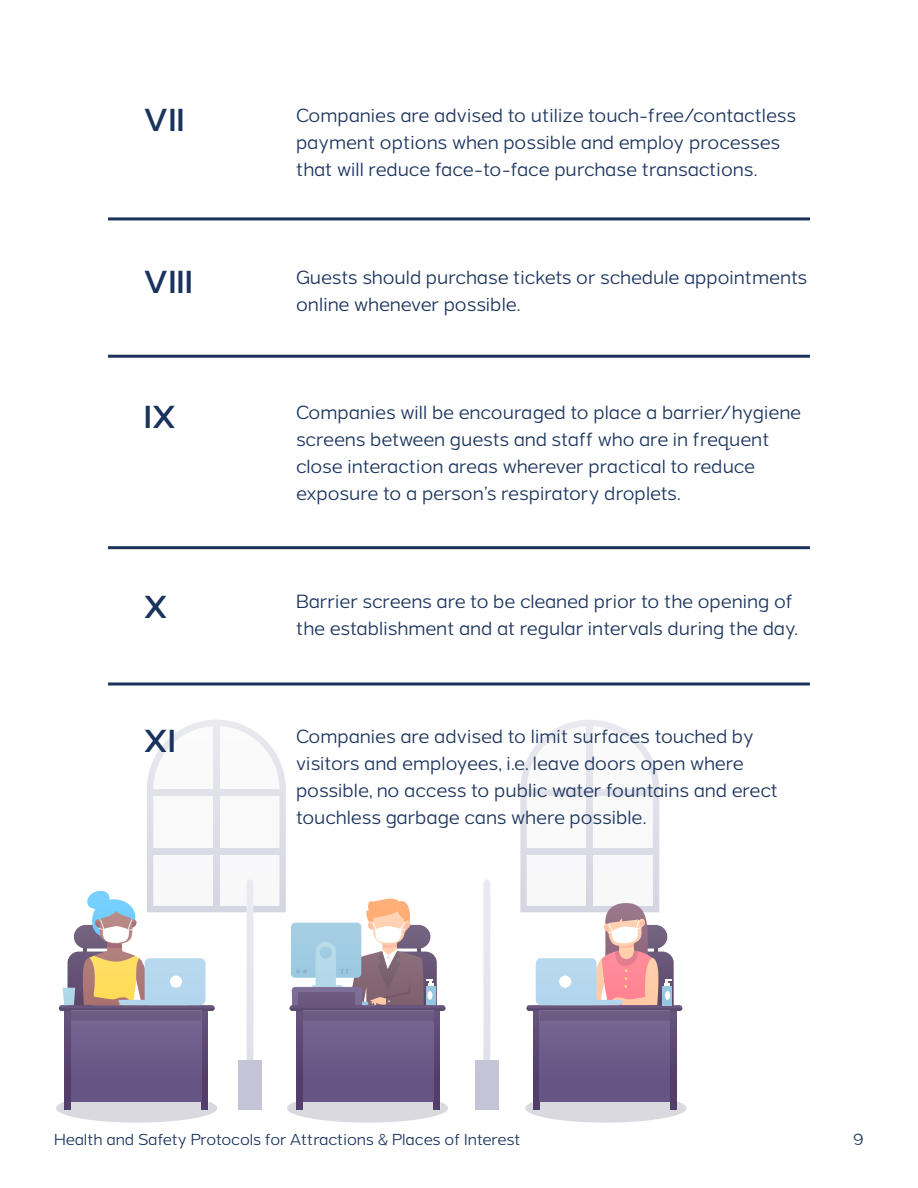
<style>
.page{position:relative;width:918px;height:1188px;background:#fff}
.page>*{position:absolute;margin:0;border:0;box-sizing:border-box;transform-origin:0 0}
.t1{font:600 30px "Grey Sans";color:#1a335c}
.t2{font:18px/27px "Grey Sans";letter-spacing:-.015em;color:#1a335c}
.t3{font:15px "Grey Sans";letter-spacing:-.015em;color:#1a335c}
</style>
<div class="page">
<svg style="left:483px;top:879px;width:7px;height:181px"></svg>
<div style="left:475px;top:1060px;width:23px;height:49px;background:#c4c4d6"></div>
<svg style="left:56px;top:720px;width:392px;height:403px"></svg>
<div style="left:296px;top:1011px;width:7px;height:98px;background:#523d6b"></div>
<div style="left:433px;top:1011px;width:7px;height:98px;background:#523d6b"></div>
<div style="left:303px;top:1011px;width:130px;height:91px;background:#665485"></div>
<div style="left:303px;top:1011px;width:130px;height:10px;background:#6b5b84"></div>
<svg style="left:525px;top:1101px;width:162px;height:22px"></svg>
<div style="left:533px;top:1011px;width:7px;height:98px;background:#523d6b"></div>
<div style="left:670px;top:1011px;width:7px;height:98px;background:#523d6b"></div>
<div style="left:540px;top:1011px;width:130px;height:91px;background:#665485"></div>
<svg style="left:520px;top:720px;width:162px;height:310px"></svg>
<div style="left:665px;top:991px;width:5px;height:9px;background:#fff;border-radius:50%"></div>
<hr style="left:108px;top:217px;width:702px;height:3px;background:#1a335c">
<hr style="left:108px;top:355px;width:702px;height:3px;background:#1a335c">
<hr style="left:108px;top:546px;width:702px;height:3px;background:#1a335c">
<svg style="left:108px;top:682px;width:702px;height:4px"></svg>
<p class="t1" style="left:144px;top:102px;width:42px">VII</p>
<p class="t2" style="left:296px;top:102px;width:502px">Companies are advised to utilize touch-free/contactless payment options when possible and employ processes that will reduce face-to-face purchase transactions.</p>
<p class="t1" style="left:144px;top:265px;width:51px">VIII</p>
<p class="t2" style="left:296px;top:264px;width:513px">Guests should purchase tickets or schedule appointments online whenever possible.</p>
<p class="t1" style="left:144px;top:399px;width:34px">IX</p>
<p class="t2" style="left:296px;top:399px;width:507px">Companies will be encouraged to place a barrier/hygiene screens between guests and staff who are in frequent close interaction areas wherever practical to reduce exposure to a person’s respiratory droplets.</p>
<p class="t1" style="left:144px;top:589px;width:25px">X</p>
<p class="t2" style="left:296px;top:588px;width:504px">Barrier screens are to be cleaned prior to the opening of the establishment and at regular intervals during the day.</p>
<p class="t1" style="left:144px;top:724px;width:34px">XI</p>
<p class="t2" style="left:296px;top:723px;width:484px">Companies are advised to limit surfaces touched by visitors and employees, i.e. leave doors open where possible, no access to public water fountains and erect touchless garbage cans where possible.</p>
<p class="t3" style="left:54px;top:1132px;width:468px">Health and Safety Protocols for Attractions &amp; Places of Interest</p>
<p class="t3" style="left:853px;top:1132px;width:12px">9</p>
</div>
